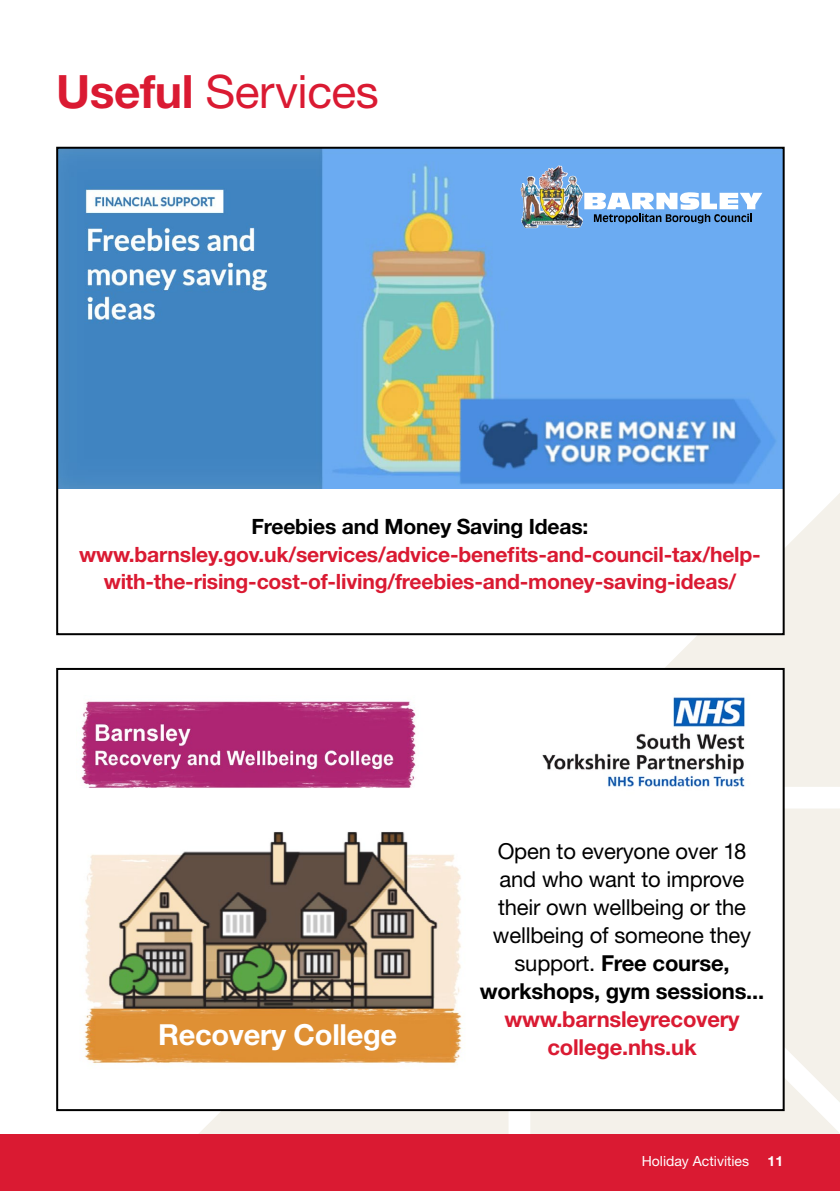
<style>
.page{position:relative;width:840px;height:1191px;background:#fff}
.page>*{position:absolute;margin:0;border:0;box-sizing:border-box;transform-origin:0 0}
.t1{font:46px "Helvetica Neue LT Std";letter-spacing:-.01em;color:#da1a32}
.t2{font:700 29px "Helvetica Neue LT Std";letter-spacing:-.01em;color:#fff}
.t3{font:22px/28px "Helvetica Neue LT Std";letter-spacing:-.01em;color:#000;text-align:center}
.t4{font:700 22px/28px "Helvetica Neue LT Std";letter-spacing:-.01em;color:#da1a32;text-align:center}
.t5{font:700 21.2px/27.4px "Helvetica Neue LT Std";letter-spacing:-.01em;color:#da1a32;text-align:center}
.t6{font:700 21.2px "Helvetica Neue LT Std";letter-spacing:-.01em;color:#000}
.t7{font:14px "Helvetica Neue LT Std";color:#fff}
.t8{font:700 14px "Helvetica Neue LT Std";color:#fff}
.s1{font-weight:700}
</style>
<div class="page">
<svg style="left:530px;top:824px;width:309px;height:310px;background:#eae7e1"></svg>
<svg style="left:197px;top:1111px;width:311px;height:23px;background:#f3f0e9"></svg>
<svg style="left:545px;top:493px;width:294px;height:294px;fill:#f4f1ea"></svg>
<div style="left:0;top:1134px;width:839px;height:57px;background:#da1a32"></div>
<div style="left:57px;top:148px;width:726px;height:486px;background:#fff"></div>
<img style="left:59px;top:150px;width:722px;height:338px">
<div style="left:56px;top:147px;width:728px;height:488px;border:2px solid #000"></div>
<div style="left:57px;top:669px;width:726px;height:441px;background:#fff"></div>
<div style="left:56px;top:668px;width:728px;height:443px;border:2px solid #000"></div>
<img style="left:520px;top:166px;width:62px;height:62px">
<svg style="left:584px;top:192px;width:178px;height:31px"></svg>
<img style="left:81px;top:701px;width:335px;height:87px">
<img style="left:542px;top:697px;width:203px;height:90px">
<img style="left:84px;top:831px;width:378px;height:232px">
<h1 class="t1" style="left:56px;top:64px;width:324px"><span class="s1">Useful</span> Services</h1>
<p class="t6" style="left:251px;top:513px;width:338px">Freebies and Money Saving Ideas:</p>
<p class="t5" style="left:79px;top:540px;width:682px">www.barnsley.gov.uk/services/advice-benefits-and-council-tax/help&shy;with-the-rising-cost-of-living/freebies-and-money-saving-ideas/</p>
<h2 class="t2" style="left:158px;top:1016px;width:240px">Recovery College</h2>
<p class="t3" style="left:479px;top:836px;width:286px">Open to everyone over 18 and who want to improve their own wellbeing or the wellbeing of someone they support. <span class="s1">Free course, workshops, gym sessions...</span></p>
<p class="t4" style="left:504px;top:1004px;width:236px">www.barnsleyrecovery college.nhs.uk</p>
<p class="t7" style="left:641px;top:1152px;width:109px">Holiday Activities</p>
<p class="t8" style="left:767px;top:1151px;width:17px">11</p>
</div>
